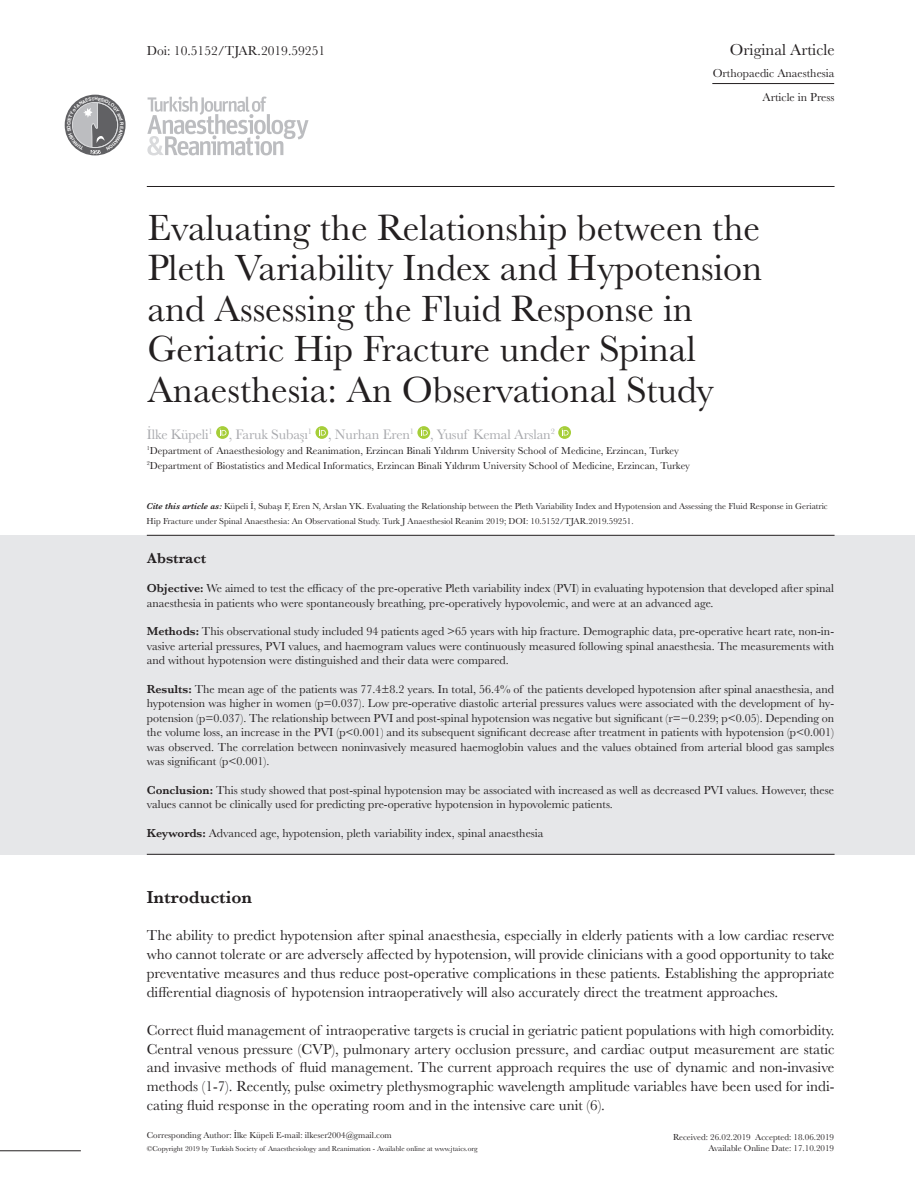
<style>
.page{position:relative;width:915px;height:1191px;background:#fff}
.page>*{position:absolute;margin:0;border:0;box-sizing:border-box;transform-origin:0 0}
.t1{font:37.8px/40.5px "Baskerville";color:#231f20}
.t2{font:600 18px "Baskerville";color:#231f20}
.t3{font:16.5px "Baskerville";color:#231f20}
.t4{font:15px/18.9px "Baskerville";color:#231f20;text-align:justify}
.t5{font:600 15px "Baskerville";color:#231f20}
.t6{font:14.25px "Baskerville";letter-spacing:-.01em;color:#a8a9ad}
.t7{font:13.5px "Baskerville";color:#231f20}
.t8{font:12px/14.4px "Baskerville";color:#231f20}
.t9{font:10.5px "Baskerville";color:#231f20}
.t10{font:9px/15px "Baskerville";color:#231f20}
.t11{font:7.5px "Baskerville";color:#231f20}
.s1{font-weight:600;font-style:italic}
.s2{font-weight:600}
</style>
<div class="page">
<svg style="left:147px;top:97px;width:161px;height:58px"></svg>
<svg style="left:216px;top:426px;width:13px;height:13px"></svg>
<svg style="left:219px;top:428px;width:7px;height:7px"></svg>
<svg style="left:315px;top:426px;width:13px;height:13px"></svg>
<svg style="left:319px;top:428px;width:7px;height:7px"></svg>
<svg style="left:417px;top:426px;width:13px;height:13px"></svg>
<svg style="left:420px;top:428px;width:7px;height:7px"></svg>
<svg style="left:558px;top:426px;width:13px;height:13px"></svg>
<svg style="left:561px;top:428px;width:7px;height:7px"></svg>
<hr style="left:147px;top:186px;width:687px;height:1px;background:#231f20">
<div style="left:0;top:535px;width:914px;height:319px;background:#e6e7e9"></div>
<hr style="left:147px;top:535px;width:687px;height:1px;background:#231f20">
<hr style="left:147px;top:854px;width:687px;height:1px;background:#231f20">
<hr style="left:0;top:1150px;width:81px;height:1px;background:#231f20">
<hr style="left:712px;top:83px;width:121px;height:1px;background:#231f20">
<svg style="left:65px;top:97px;width:58px;height:57px"></svg>
<p class="t7" style="left:147px;top:42px;width:180px">Doi: 10.5152/TJAR.2019.59251</p>
<p class="t3" style="left:729px;top:39px;width:106px">Original Article</p>
<p class="t8" style="left:712px;top:66px;width:123px">Orthopaedic Anaesthesia</p>
<p class="t8" style="left:762px;top:90px;width:73px">Article in Press</p>
<p class="t1" style="left:147px;top:208px;width:616px">Evaluating the Relationship between the Pleth Variability Index and Hypotension and Assessing the Fluid Response in Geriatric Hip Fracture under Spinal Anaesthesia: An Observational Study</p>
<p class="t6" style="left:147px;top:425px;width:409px">İlke Küpeli<sup>1</sup> , Faruk Subaşı<sup>1</sup> , Nurhan Eren<sup>1</sup> , Yusuf Kemal Arslan<sup>2</sup></p>
<p class="t9" style="left:147px;top:444px;width:533px"><sup>1</sup>Department of Anaesthesiology and Reanimation, Erzincan Binali Yıldırım University School of Medicine, Erzincan, Turkey</p>
<p class="t9" style="left:147px;top:459px;width:544px"><sup>2</sup>Department of Biostatistics and Medical Informatics, Erzincan Binali Yıldırım University School of Medicine, Erzincan, Turkey</p>
<p class="t10" style="left:146px;top:499px;width:682px"><span class="s1">Cite this article as:</span> Küpeli İ, Subaşı F, Eren N, Arslan YK. Evaluating the Relationship between the Pleth Variability Index and Hypotension and Assessing the Fluid Response in Geriatric<br>Hip Fracture under Spinal Anaesthesia: An Observational Study. Turk J Anaesthesiol Reanim 2019; DOI: 10.5152/TJAR.2019.59251.</p>
<p class="t5" style="left:147px;top:548px;width:61px">Abstract</p>
<p class="t8" style="left:147px;top:581px;width:688px"><span class="s2">Objective:</span> We aimed to test the efficacy of the pre-operative Pleth variability index (PVI) in evaluating hypotension that developed after spinal anaesthesia in patients who were spontaneously breathing, pre-operatively hypovolemic, and were at an advanced age.</p>
<p class="t8" style="left:147px;top:624px;width:688px;text-align:justify"><span class="s2">Methods:</span> This observational study included 94 patients aged &gt;65 years with hip fracture. Demographic data, pre-operative heart rate, non-in&shy;vasive arterial pressures, PVI values, and haemogram values were continuously measured following spinal anaesthesia. The measurements with and without hypotension were distinguished and their data were compared.</p>
<p class="t8" style="left:147px;top:682px;width:688px;text-align:justify"><span class="s2">Results:</span> The mean age of the patients was 77.4±8.2 years. In total, 56.4% of the patients developed hypotension after spinal anaesthesia, and hypotension was higher in women (p=0.037). Low pre-operative diastolic arterial pressures values were associated with the development of hy&shy;potension (p=0.037). The relationship between PVI and post-spinal hypotension was negative but significant (r=−0.239; p&lt;0.05). Depending on the volume loss, an increase in the PVI (p&lt;0.001) and its subsequent significant decrease after treatment in patients with hypotension (p&lt;0.001) was observed. The correlation between noninvasively measured haemoglobin values and the values obtained from arterial blood gas samples was significant (p&lt;0.001).</p>
<p class="t8" style="left:147px;top:783px;width:688px"><span class="s2">Conclusion:</span> This study showed that post-spinal hypotension may be associated with increased as well as decreased PVI values. However, these values cannot be clinically used for predicting pre-operative hypotension in hypovolemic patients.</p>
<p class="t8" style="left:147px;top:826px;width:398px"><span class="s2">Keywords:</span> Advanced age, hypotension, pleth variability index, spinal anaesthesia</p>
<p class="t2" style="left:147px;top:884px;width:107px">Introduction</p>
<p class="t4" style="left:147px;top:926px;width:689px">The ability to predict hypotension after spinal anaesthesia, especially in elderly patients with a low cardiac reserve who cannot tolerate or are adversely affected by hypotension, will provide clinicians with a good opportunity to take preventative measures and thus reduce post-operative complications in these patients. Establishing the appropriate differential diagnosis of hypotension intraoperatively will also accurately direct the treatment approaches.</p>
<p class="t4" style="left:147px;top:1020px;width:689px">Correct fluid management of intraoperative targets is crucial in geriatric patient populations with high comorbidity.<br>Central venous pressure (CVP), pulmonary artery occlusion pressure, and cardiac output measurement are static and invasive methods of fluid management. The current approach requires the use of dynamic and non-invasive methods (1-7). Recently, pulse oximetry plethysmographic wavelength amplitude variables have been used for indi&shy;cating fluid response in the operating room and in the intensive care unit (6).</p>
<p class="t10" style="left:147px;top:1127px;width:246px">Corresponding Author: İlke Küpeli E-mail: ilkeser2004@gmail.com</p>
<p class="t11" style="left:147px;top:1143px;width:332px">©Copyright 2019 by Turkish Society of Anaesthesiology and Reanimation - Available online at www.jtaics.org</p>
<p class="t10" style="left:672px;top:1129px;width:162px">Received: 26.02.2019 Accepted: 18.06.2019</p>
<p class="t10" style="left:708px;top:1140px;width:127px">Available Online Date: 17.10.2019</p>
</div>
